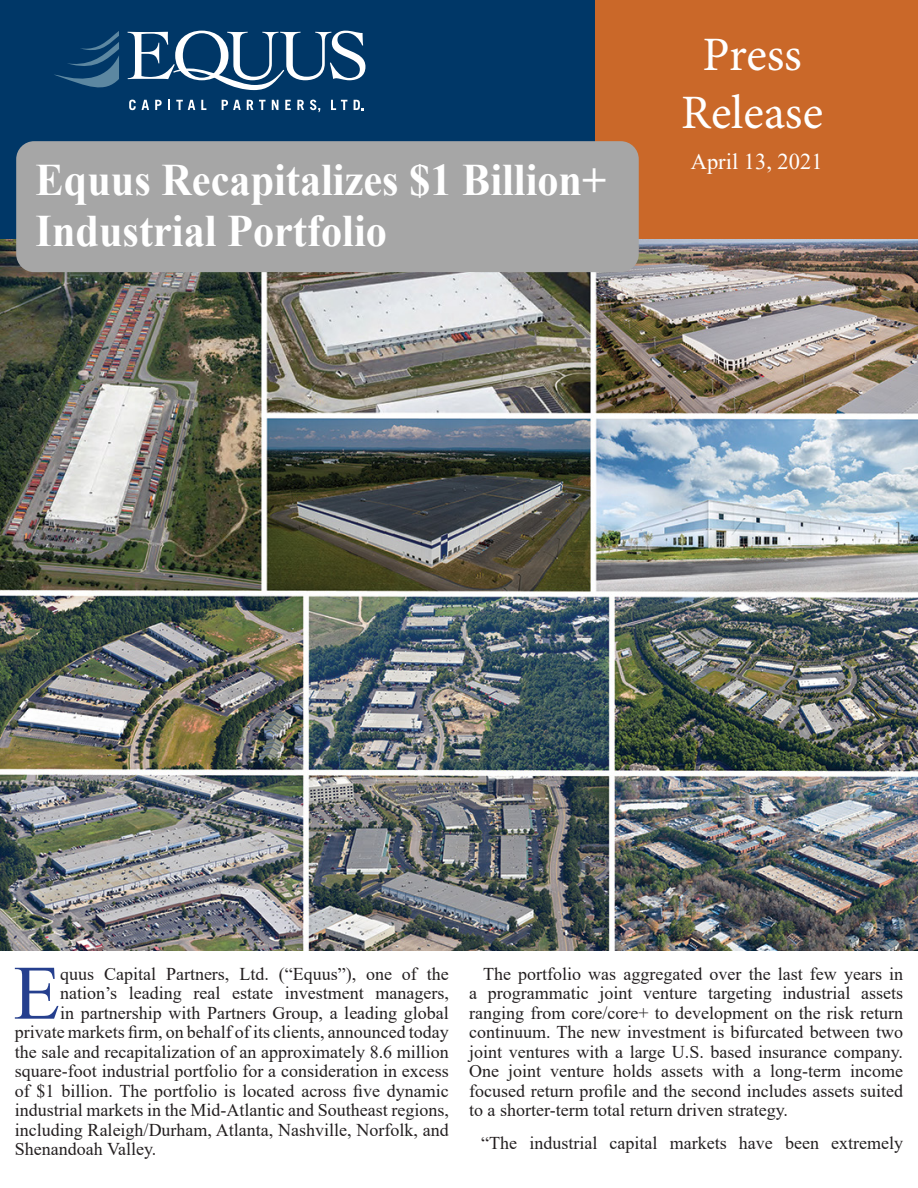
<style>
.page{position:relative;width:918px;height:1188px;background:#fff}
.page>*{position:absolute;margin:0;border:0;box-sizing:border-box;transform-origin:0 0}
.Drop_Cap{font:76.95px "Times New Roman";color:#253f8e}
.t1{font:48px "Minion Pro";color:#fff}
.t2{font:700 45px/51px "Times New Roman";color:#fff;scale:.94 1}
.t3{font:22.5px "Times New Roman";color:#fff}
.Drop_Cap-2{font:18px/19.5px "Times New Roman";color:#231f20;text-align:justify}
</style>
<div class="page">
<div style="left:0;top:0;width:700px;height:240px;background:#003767"></div>
<div style="left:595px;top:0;width:323px;height:240px;background:#ca6829"></div>
<svg style="left:128px;top:31px;width:237px;height:59px"></svg>
<svg style="left:129px;top:100px;width:7px;height:10px"></svg>
<svg style="left:142px;top:100px;width:7px;height:10px"></svg>
<svg style="left:155px;top:100px;width:7px;height:10px"></svg>
<svg style="left:168px;top:100px;width:2px;height:10px"></svg>
<svg style="left:176px;top:100px;width:19px;height:10px"></svg>
<svg style="left:201px;top:100px;width:5px;height:10px"></svg>
<svg style="left:222px;top:100px;width:19px;height:10px"></svg>
<svg style="left:247px;top:100px;width:6px;height:10px"></svg>
<svg style="left:259px;top:100px;width:7px;height:10px"></svg>
<svg style="left:272px;top:100px;width:6px;height:10px"></svg>
<svg style="left:285px;top:100px;width:6px;height:10px"></svg>
<svg style="left:297px;top:100px;width:7px;height:10px"></svg>
<svg style="left:310px;top:100px;width:10px;height:12px"></svg>
<svg style="left:331px;top:100px;width:16px;height:10px"></svg>
<svg style="left:354px;top:100px;width:10px;height:10px"></svg>
<svg style="left:54px;top:31px;width:65px;height:57px"></svg>
<img style="left:0;top:240px;width:918px;height:710px">
<div style="left:16px;top:141px;width:623px;height:131px;background:#a6a6a6;border-radius:18px"></div>
<p class="t2" style="left:36px;top:153px;width:609px">Equus Recapitalizes $1 Billion+<br>Industrial Portfolio</p>
<p class="t1" style="left:703px;top:23px;width:101px">Press</p>
<p class="t1" style="left:681px;top:81px;width:144px">Release</p>
<p class="t3" style="left:691px;top:145px;width:133px">April 13, 2021</p>
<p class="Drop_Cap" style="left:13px;top:939px;width:48px">E</p>
<p class="Drop_Cap-2" style="left:60px;top:963px;width:390px">quus Capital Partners, Ltd. (“Equus”), one of the</p>
<p class="Drop_Cap-2" style="left:60px;top:983px;width:390px">nation’s leading real estate investment managers,</p>
<p class="Drop_Cap-2" style="left:60px;top:1002px;width:390px">in partnership with Partners Group, a leading global</p>
<p class="Drop_Cap-2" style="left:15px;top:1022px;width:436px">private markets firm, on behalf of its clients, announced today</p>
<p class="Drop_Cap-2" style="left:15px;top:1041px;width:436px">the sale and recapitalization of an approximately 8.6 million</p>
<p class="Drop_Cap-2" style="left:15px;top:1061px;width:436px">square-foot industrial portfolio for a consideration in excess</p>
<p class="Drop_Cap-2" style="left:15px;top:1080px;width:436px">of $1 billion. The portfolio is located across five dynamic</p>
<p class="Drop_Cap-2" style="left:15px;top:1100px;width:436px">industrial markets in the Mid-Atlantic and Southeast regions,</p>
<p class="Drop_Cap-2" style="left:15px;top:1119px;width:436px">including Raleigh/Durham, Atlanta, Nashville, Norfolk, and</p>
<p class="Drop_Cap-2" style="left:15px;top:1139px;width:143px">Shenandoah Valley.</p>
<p class="Drop_Cap-2" style="left:469px;top:963px;width:436px;text-indent:14px">The portfolio was aggregated over the last few years in a programmatic joint venture targeting industrial assets ranging from core/core+ to development on the risk return continuum. The new investment is bifurcated between two joint ventures with a large U.S. based insurance company.<br>One joint venture holds assets with a long-term income focused return profile and the second includes assets suited to a shorter-term total return driven strategy.</p>
<p class="Drop_Cap-2" style="left:481px;top:1133px;width:423px">“The industrial capital markets have been extremely</p>
</div>
